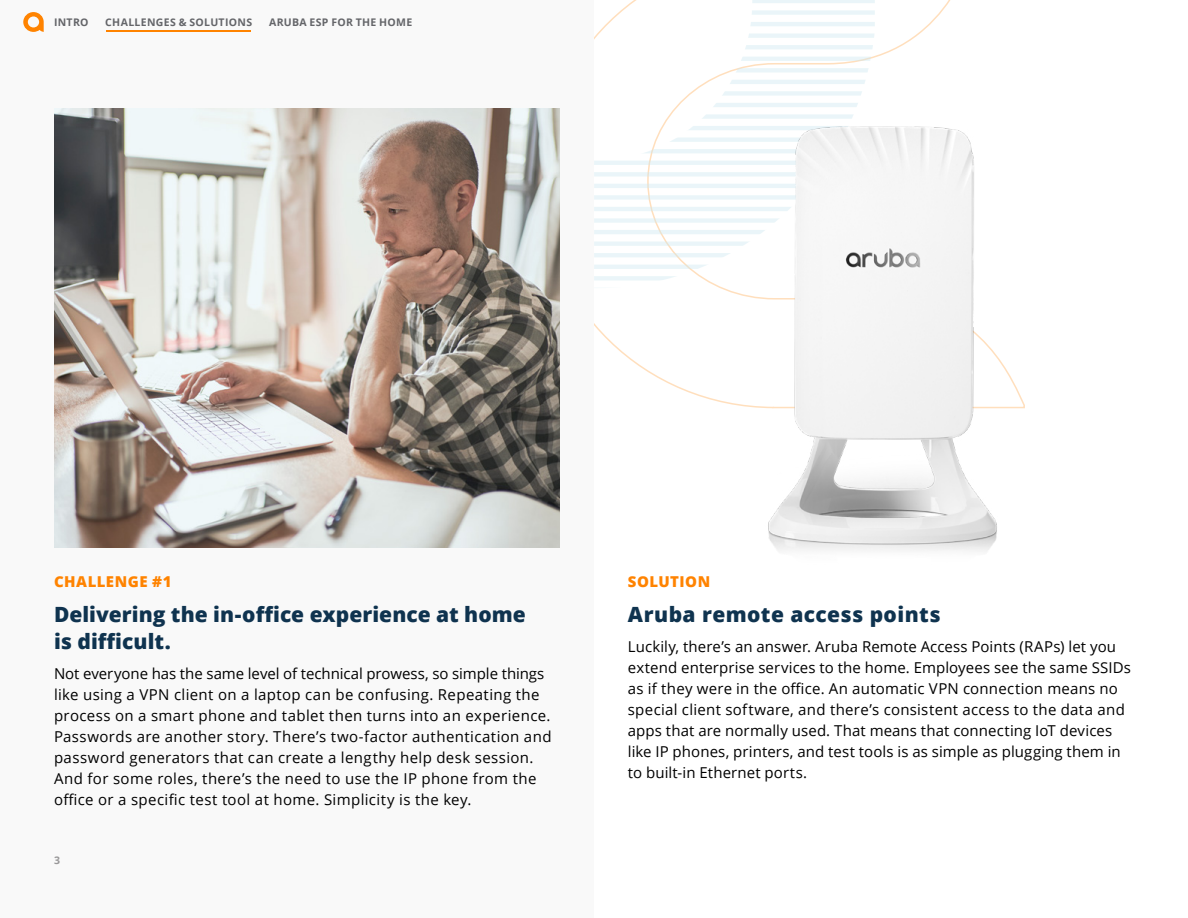
<style>
.page{position:relative;width:1188px;height:918px;background:#fff}
.page>*{position:absolute;margin:0;border:0;box-sizing:border-box;transform-origin:0 0}
.t1{font:800 21px/27px "Open Sans";letter-spacing:.005em;color:#0f334f}
.t2{font:15px/21px "Open Sans";letter-spacing:.02em;color:#000}
.t3{font:800 15px "Open Sans";letter-spacing:.03em;color:#ff8300}
.t4{font:700 10.5px "Open Sans";letter-spacing:.03em;color:#646569}
.t5{font:700 10.5px "Open Sans";color:#999899}
</style>
<div class="page">
<svg style="left:594px;top:0;width:357px;height:405px"></svg>
<svg style="left:594px;top:276px;width:140px;height:5px"></svg>
<svg style="left:594px;top:288px;width:140px;height:1px"></svg>
<svg style="left:594px;top:265px;width:140px;height:4px"></svg>
<svg style="left:594px;top:230px;width:140px;height:4px"></svg>
<svg style="left:594px;top:241px;width:140px;height:5px"></svg>
<svg style="left:594px;top:218px;width:140px;height:5px"></svg>
<svg style="left:594px;top:253px;width:140px;height:4px"></svg>
<svg style="left:594px;top:184px;width:140px;height:4px"></svg>
<svg style="left:594px;top:195px;width:140px;height:5px"></svg>
<svg style="left:594px;top:172px;width:140px;height:5px"></svg>
<svg style="left:594px;top:207px;width:140px;height:4px"></svg>
<svg style="left:594px;top:137px;width:140px;height:5px"></svg>
<svg style="left:594px;top:149px;width:140px;height:4px"></svg>
<svg style="left:594px;top:126px;width:140px;height:4px"></svg>
<svg style="left:594px;top:161px;width:140px;height:4px"></svg>
<svg style="left:594px;top:91px;width:281px;height:5px"></svg>
<svg style="left:594px;top:103px;width:140px;height:4px"></svg>
<svg style="left:594px;top:80px;width:281px;height:4px"></svg>
<svg style="left:594px;top:114px;width:140px;height:5px"></svg>
<svg style="left:594px;top:45px;width:281px;height:4px"></svg>
<svg style="left:594px;top:57px;width:281px;height:4px"></svg>
<svg style="left:594px;top:33px;width:281px;height:5px"></svg>
<svg style="left:594px;top:68px;width:281px;height:5px"></svg>
<svg style="left:594px;top:0;width:281px;height:3px"></svg>
<svg style="left:594px;top:10px;width:281px;height:5px"></svg>
<svg style="left:594px;top:22px;width:281px;height:4px"></svg>
<div style="left:0;top:0;width:594px;height:918px;background:#f9f9f9"></div>
<img style="left:54px;top:108px;width:505px;height:439px">
<svg style="left:23px;top:12px;width:21px;height:20px"></svg>
<hr style="left:107px;top:30px;width:144px;height:2px;background:#ff8300">
<img style="left:734px;top:94px;width:291px;height:458px">
<p class="t4" style="left:54px;top:15px;width:36px">INTRO</p>
<p class="t4" style="left:105px;top:15px;width:148px">CHALLENGES &amp; SOLUTIONS</p>
<p class="t4" style="left:269px;top:15px;width:145px">ARUBA ESP FOR THE HOME</p>
<p class="t3" style="left:54px;top:570px;width:119px">CHALLENGE #1</p>
<h1 class="t1" style="left:54px;top:600px;width:473px">Delivering the in-office experience at home is difficult.</h1>
<p class="t2" style="left:54px;top:663px;width:499px">Not everyone has the same level of technical prowess, so simple things like using a VPN client on a laptop can be confusing. Repeating the process on a smart phone and tablet then turns into an experience.<br>Passwords are another story. There’s two-factor authentication and password generators that can create a lengthy help desk session.<br>And for some roles, there’s the need to use the IP phone from the office or a specific test tool at home. Simplicity is the key.</p>
<p class="t5" style="left:54px;top:853px;width:7px">3</p>
<p class="t3" style="left:628px;top:570px;width:84px">SOLUTION</p>
<h1 class="t1" style="left:628px;top:600px;width:314px">Aruba remote access points</h1>
<p class="t2" style="left:628px;top:636px;width:505px">Luckily, there’s an answer. Aruba Remote Access Points (RAPs) let you extend enterprise services to the home. Employees see the same SSIDs as if they were in the office. An automatic VPN connection means no special client software, and there’s consistent access to the data and apps that are normally used. That means that connecting IoT devices like IP phones, printers, and test tools is as simple as plugging them in to built-in Ethernet ports.</p>
</div>
